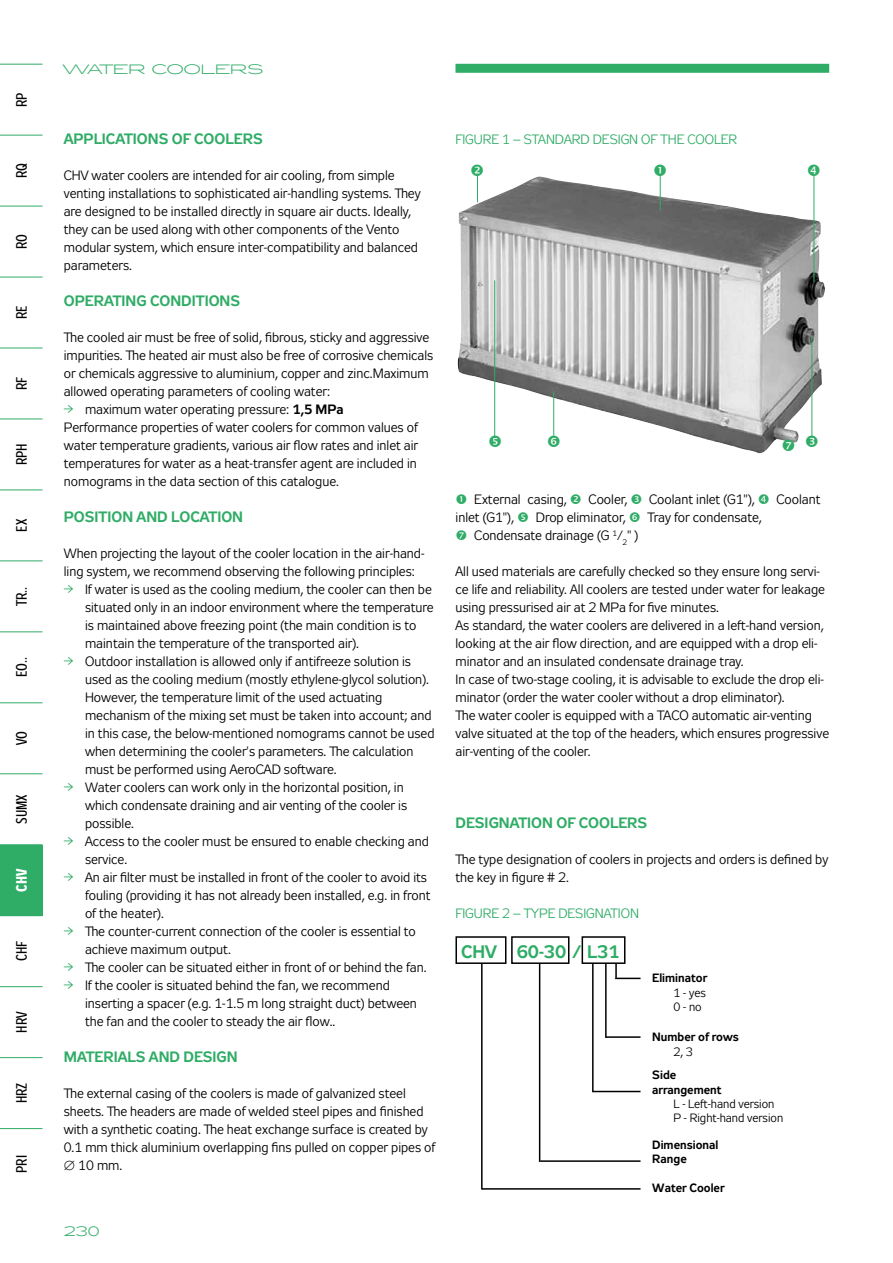
<style>
.page{position:relative;width:893px;height:1263px;background:#fff}
.page>*{position:absolute;margin:0;border:0;box-sizing:border-box;transform-origin:0 0}
.t1{font:700 18px "Zeppelin 31";color:#2fac66}
.t2{font:700 15px "Zeppelin 31";color:#2fac66}
.t3{font:condensed 15px "Zeppelin";color:#000}
.t4{font:700 condensed 15px "Zeppelin";color:#fff}
.t5{font:13.5px/18px "Zeppelin 31";color:#000}
.t6{font:13.5px "Zeppelin 31";color:#2fac66}
.t7{font:13.5px "Zeppelin 51";color:#2fac66}
.t8{font:13.5px "Zeppelin 41";color:#2fac66}
.t9{font:700 12px/14.4px "Zeppelin 31";color:#000}
.t10{font:12px "Zeppelin 31";color:#000}
.s1{color:#2fac66}
.s2{font-weight:700}
.s3{font-weight:400}
</style>
<div class="page">
<div style="left:455px;top:64px;width:374px;height:9px;background:#2fac66"></div>
<div style="left:0;top:845px;width:43px;height:71px;background:#2fac66"></div>
<hr style="left:0;top:64px;width:43px;height:1px;background:#2fac66">
<hr style="left:0;top:135px;width:43px;height:1px;background:#2fac66">
<hr style="left:0;top:206px;width:43px;height:1px;background:#2fac66">
<hr style="left:0;top:277px;width:43px;height:1px;background:#2fac66">
<hr style="left:0;top:348px;width:43px;height:1px;background:#2fac66">
<hr style="left:0;top:419px;width:43px;height:1px;background:#2fac66">
<hr style="left:0;top:489px;width:43px;height:1px;background:#2fac66">
<hr style="left:0;top:560px;width:43px;height:1px;background:#2fac66">
<hr style="left:0;top:631px;width:43px;height:1px;background:#2fac66">
<hr style="left:0;top:702px;width:43px;height:1px;background:#2fac66">
<hr style="left:0;top:773px;width:43px;height:1px;background:#2fac66">
<hr style="left:0;top:844px;width:43px;height:1px;background:#2fac66">
<hr style="left:0;top:986px;width:43px;height:1px;background:#2fac66">
<hr style="left:0;top:1057px;width:43px;height:1px;background:#2fac66">
<hr style="left:0;top:1128px;width:43px;height:1px;background:#2fac66">
<img style="left:457px;top:177px;width:368px;height:276px">
<hr style="left:660px;top:174px;width:1px;height:37px;background:#2fac66">
<hr style="left:813px;top:176px;width:1px;height:106px;background:#2fac66">
<hr style="left:811px;top:337px;width:1px;height:100px;background:#2fac66">
<hr style="left:553px;top:391px;width:1px;height:45px;background:#2fac66">
<hr style="left:494px;top:280px;width:1px;height:156px;background:#2fac66">
<div style="left:455px;top:936px;width:51px;height:28px;border:2px solid #000"></div>
<hr style="left:606px;top:1036px;width:34px;height:2px;background:#000">
<div style="left:511px;top:936px;width:58px;height:28px;border:2px solid #000"></div>
<div style="left:582px;top:936px;width:43px;height:28px;border:2px solid #000"></div>
<hr style="left:605px;top:963px;width:2px;height:75px;background:#000">
<hr style="left:592px;top:1091px;width:48px;height:1px;background:#000">
<hr style="left:540px;top:1160px;width:100px;height:2px;background:#000">
<hr style="left:482px;top:1188px;width:158px;height:2px;background:#000">
<hr style="left:592px;top:963px;width:2px;height:128px;background:#000">
<hr style="left:539px;top:963px;width:1px;height:199px;background:#000">
<hr style="left:481px;top:963px;width:2px;height:226px;background:#000">
<svg style="left:615px;top:963px;width:25px;height:16px"></svg>
<svg style="left:472px;top:175px;width:11px;height:27px"></svg>
<svg style="left:548px;top:435px;width:12px;height:12px"></svg>
<svg style="left:806px;top:435px;width:12px;height:12px"></svg>
<svg style="left:489px;top:435px;width:12px;height:12px"></svg>
<svg style="left:783px;top:440px;width:11px;height:11px"></svg>
<p class="t3" style="left:13px;top:107px;width:16px;rotate:-90deg">RP</p>
<p class="t3" style="left:13px;top:178px;width:17px;rotate:-90deg">RQ</p>
<p class="t3" style="left:13px;top:249px;width:17px;rotate:-90deg">RO</p>
<p class="t3" style="left:13px;top:319px;width:15px;rotate:-90deg">RE</p>
<p class="t3" style="left:13px;top:390px;width:15px;rotate:-90deg">RF</p>
<p class="t3" style="left:13px;top:465px;width:23px;rotate:-90deg">RPH</p>
<p class="t3" style="left:13px;top:532px;width:14px;rotate:-90deg">EX</p>
<p class="t3" style="left:13px;top:606px;width:21px;rotate:-90deg">TR..</p>
<p class="t3" style="left:13px;top:677px;width:22px;rotate:-90deg">EO..</p>
<p class="t3" style="left:13px;top:745px;width:16px;rotate:-90deg">VO</p>
<p class="t3" style="left:13px;top:824px;width:31px;rotate:-90deg">SUMX</p>
<p class="t4" style="left:13px;top:891px;width:24px;rotate:-90deg">CHV</p>
<p class="t3" style="left:13px;top:961px;width:22px;rotate:-90deg">CHF</p>
<p class="t3" style="left:13px;top:1032px;width:23px;rotate:-90deg">HRV</p>
<p class="t3" style="left:13px;top:1103px;width:22px;rotate:-90deg">HRZ</p>
<p class="t3" style="left:13px;top:1173px;width:19px;rotate:-90deg">PRI</p>
<p class="t7" style="left:64px;top:62px;width:201px">WATER COOLERS</p>
<p class="t2" style="left:64px;top:130px;width:200px">APPLICATIONS OF COOLERS</p>
<p class="t5" style="left:64px;top:168px;width:359px">CHV water coolers are intended for air cooling, from simple venting installations to sophisticated air-handling systems. They are designed to be installed directly in square air ducts. Ideally, they can be used along with other components of the Vento modular system, which ensure inter-compatibility and balanced parameters.</p>
<p class="t2" style="left:64px;top:292px;width:178px">OPERATING CONDITIONS</p>
<p class="t5" style="left:64px;top:330px;width:371px">The cooled air must be free of solid, fibrous, sticky and aggressive impurities. The heated air must also be free of corrosive chemicals or chemicals aggressive to aluminium, copper and zinc.Maximum allowed operating parameters of cooling water:</p>
<p class="t5" style="left:64px;top:402px;width:356px"><span class="s1">→</span> maximum water operating pressure: <span class="s2">1,5 MPA </span>Performance properties of water coolers for common values of water temperature gradients, various air flow rates and inlet air temperatures for water as a heat-transfer agent are included in nomograms in the data section of this catalogue.</p>
<p class="t2" style="left:64px;top:508px;width:181px">POSITION AND LOCATION</p>
<p class="t5" style="left:64px;top:546px;width:362px">When projecting the layout of the cooler location in the air-hand&shy;ling system, we recommend observing the following principles:</p>
<p class="t5" style="left:85px;top:582px;width:350px;text-indent:-21px"><span class="s1">→</span> If water is used as the cooling medium, the cooler can then be situated only in an indoor environment where the temperature is maintained above freezing point (the main condition is to maintain the temperature of the transported air).</p>
<p class="t5" style="left:85px;top:654px;width:351px;text-indent:-21px"><span class="s1">→</span> Outdoor installation is allowed only if antifreeze solution is used as the cooling medium (mostly ethylene-glycol solution).<br>However, the temperature limit of the used actuating mechanism of the mixing set must be taken into account; and in this case, the below-mentioned nomograms cannot be used when determining the cooler's parameters. The calculation must be performed using AeroCAD software.</p>
<p class="t5" style="left:85px;top:780px;width:324px;text-indent:-21px"><span class="s1">→</span> Water coolers can work only in the horizontal position, in which condensate draining and air venting of the cooler is possible.</p>
<p class="t5" style="left:85px;top:834px;width:345px;text-indent:-21px"><span class="s1">→</span> Access to the cooler must be ensured to enable checking and service.</p>
<p class="t5" style="left:85px;top:869px;width:347px;text-indent:-21px"><span class="s1">→</span> An air filter must be installed in front of the cooler to avoid its fouling (providing it has not already been installed, e.g. in front of the heater).</p>
<p class="t5" style="left:85px;top:923px;width:332px;text-indent:-21px"><span class="s1">→</span> The counter-current connection of the cooler is essential to achieve maximum output.</p>
<p class="t5" style="left:64px;top:959px;width:364px"><span class="s1">→</span> The cooler can be situated either in front of or behind the fan.</p>
<p class="t5" style="left:85px;top:977px;width:333px;text-indent:-21px"><span class="s1">→</span> If the cooler is situated behind the fan, we recommend inserting a spacer (e.g. 1-1.5 m long straight duct) between the fan and the cooler to steady the air flow..</p>
<p class="t2" style="left:64px;top:1048px;width:175px">MATERIALS AND DESIGN</p>
<p class="t5" style="left:64px;top:1086px;width:373px">The external casing of the coolers is made of galvanized steel sheets. The headers are made of welded steel pipes and finished with a synthetic coating. The heat exchange surface is created by 0.1 mm thick aluminium overlapping fins pulled on copper pipes of ∅ 10 mm.</p>
<p class="t8" style="left:64px;top:1224px;width:37px">230</p>
<p class="t6" style="left:455px;top:132px;width:283px">Figure 1 – Standard design of th e cooler</p>
<p class="t5" style="left:474px;top:492px;width:94px">External casing,</p>
<p class="t5" style="left:589px;top:492px;width:40px">Cooler,</p>
<p class="t5" style="left:649px;top:492px;width:107px">Coolant inlet (G1"),</p>
<p class="t5" style="left:776px;top:492px;width:45px">Coolant</p>
<p class="t5" style="left:455px;top:510px;width:60px">inlet (G1"),</p>
<p class="t5" style="left:536px;top:510px;width:91px">Drop eliminator,</p>
<p class="t5" style="left:648px;top:510px;width:116px">Tray for condensate,</p>
<p class="t5" style="left:474px;top:528px;width:166px">Condensate drainage (G <sup>1</sup>/<sub>2</sub>" )</p>
<p class="t5" style="left:455px;top:564px;width:375px">All used materials are carefully checked so they ensure long servi&shy;ce life and reliability. All coolers are tested under water for leakage using pressurised air at 2 MPa for five minutes.<br>As standard, the water coolers are delivered in a left-hand version, looking at the air flow direction, and are equipped with a drop eli&shy;minator and an insulated condensate drainage tray.<br>In case of two-stage cooling, it is advisable to exclude the drop eli&shy;minator (order the water cooler without a drop eliminator).<br>The water cooler is equipped with a TACO automatic air-venting valve situated at the top of the headers, which ensures progressive air-venting of the cooler.</p>
<p class="t2" style="left:455px;top:814px;width:193px">DESIGNATION OF COOLERS</p>
<p class="t5" style="left:455px;top:852px;width:374px">The type designation of coolers in projects and orders is defined by the key in figure # 2.</p>
<p class="t6" style="left:455px;top:906px;width:185px">Figure 2 – Type designation</p>
<p class="t1" style="left:461px;top:941px;width:160px">CHV 60-30 / L31</p>
<p class="t9" style="left:674px;top:972px;width:35px;text-indent:-21px">ELIMINATOR<br><span class="s3">1 - yes<br>0 - no</span></p>
<p class="t9" style="left:674px;top:1031px;width:67px;text-indent:-21px">NUMBER OF ROWS<br><span class="s3">2, 3</span></p>
<p class="t9" style="left:652px;top:1069px;width:25px">SIDE</p>
<p class="t9" style="left:652px;top:1083px;width:71px">ARRANGEMENT</p>
<p class="t10" style="left:674px;top:1097px;width:102px">L - Left-hand version</p>
<p class="t10" style="left:652px;top:1112px;width:16px">P</p>
<p class="t10" style="left:684px;top:1112px;width:101px">- Right-hand version</p>
<p class="t9" style="left:652px;top:1138px;width:68px">DIMENSIONAL<br>RANGE</p>
<p class="t9" style="left:652px;top:1182px;width:74px">WATER COOLER</p>
</div>
